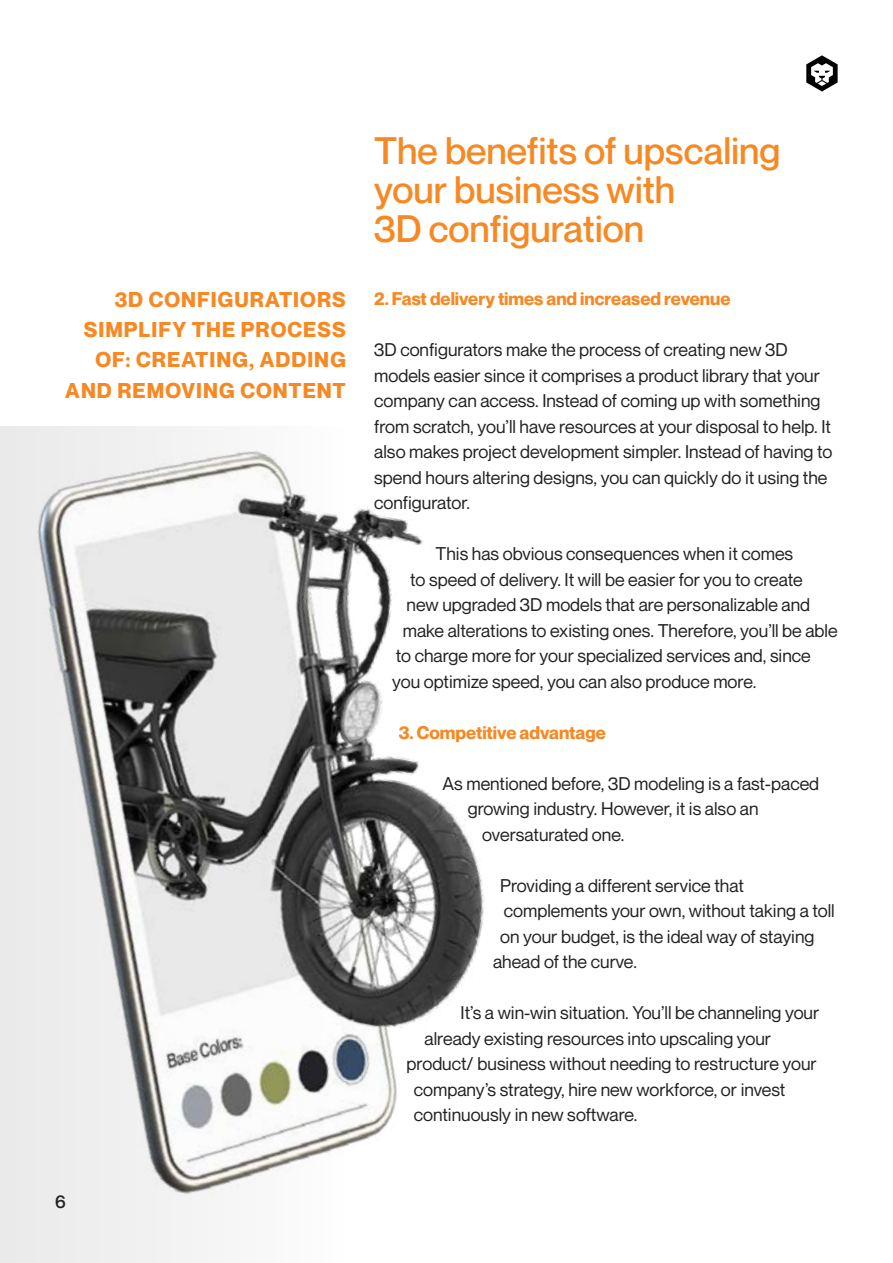
<style>
.page{position:relative;width:893px;height:1263px;background:#fff}
.page>*{position:absolute;margin:0;border:0;box-sizing:border-box;transform-origin:0 0}
.t1{font:500 37.5px/39px "Neue Montreal";color:#f68924}
.t2{font:700 21px/30px "Neue Montreal";letter-spacing:.05em;color:#f68924;text-align:right}
.t3{font:18px/25.5px "Neue Montreal";color:#222}
.t4{font:700 18px "Neue Montreal";color:#f68924}
.t5{font:500 18px "Neue Montreal";color:#222}
</style>
<div class="page">
<div style="left:0;top:427px;width:346px;height:836px;background:#eaeaea"></div>
<img style="left:17px;top:426px;width:467px;height:837px">
<svg style="left:806px;top:55px;width:32px;height:36px"></svg>
<p class="t2" style="left:65px;top:285px;width:282px">3D CONFIGURATIORS<br>SIMPLIFY THE PROCESS<br>OF: CREATING, ADDING<br>AND REMOVING CONTENT</p>
<p class="t5" style="left:55px;top:1190px;width:12px">6</p>
<h1 class="t1" style="left:374px;top:131px;width:408px">The benefits of upscaling your business with<br>3D configuration</h1>
<p class="t4" style="left:374px;top:288px;width:358px">2. Fast delivery times and increased revenue</p>
<p class="t3" style="left:374px;top:337px;width:460px">3D configurators make the process of creating new 3D models easier since it comprises a product library that your company can access. Instead of coming up with something from scratch, you’ll have resources at your disposal to help. It also makes project development simpler. Instead of having to spend hours altering designs, you can quickly do it using the configurator.</p>
<p class="t3" style="left:435px;top:541px;width:359px">This has obvious consequences when it comes</p>
<p class="t3" style="left:410px;top:567px;width:394px">to speed of delivery. It will be easier for you to create</p>
<p class="t3" style="left:407px;top:592px;width:405px">new upgraded 3D models that are personalizable and</p>
<p class="t3" style="left:403px;top:618px;width:436px">make alterations to existing ones. Therefore, you’ll be able</p>
<p class="t3" style="left:396px;top:643px;width:417px">to charge more for your specialized services and, since</p>
<p class="t3" style="left:392px;top:669px;width:366px">you optimize speed, you can also produce more.</p>
<p class="t4" style="left:399px;top:721px;width:209px">3. Competitive advantage</p>
<p class="t3" style="left:443px;top:771px;width:378px">As mentioned before, 3D modeling is a fast-paced</p>
<p class="t3" style="left:468px;top:796px;width:292px">growing industry. However, it is also an</p>
<p class="t3" style="left:482px;top:822px;width:144px">oversaturated one.</p>
<p class="t3" style="left:500px;top:873px;width:245px">Providing a different service that</p>
<p class="t3" style="left:504px;top:898px;width:332px">complements your own, without taking a toll</p>
<p class="t3" style="left:500px;top:924px;width:316px">on your budget, is the ideal way of staying</p>
<p class="t3" style="left:493px;top:949px;width:145px">ahead of the curve.</p>
<p class="t3" style="left:461px;top:1000px;width:360px">It’s a win-win situation. You’ll be channeling your</p>
<p class="t3" style="left:425px;top:1026px;width:348px">already existing resources into upscaling your</p>
<p class="t3" style="left:407px;top:1051px;width:412px">product/ business without needing to restructure your</p>
<p class="t3" style="left:414px;top:1077px;width:373px">company’s strategy, hire new workforce, or invest</p>
<p class="t3" style="left:414px;top:1102px;width:225px">continuously in new software.</p>
</div>
